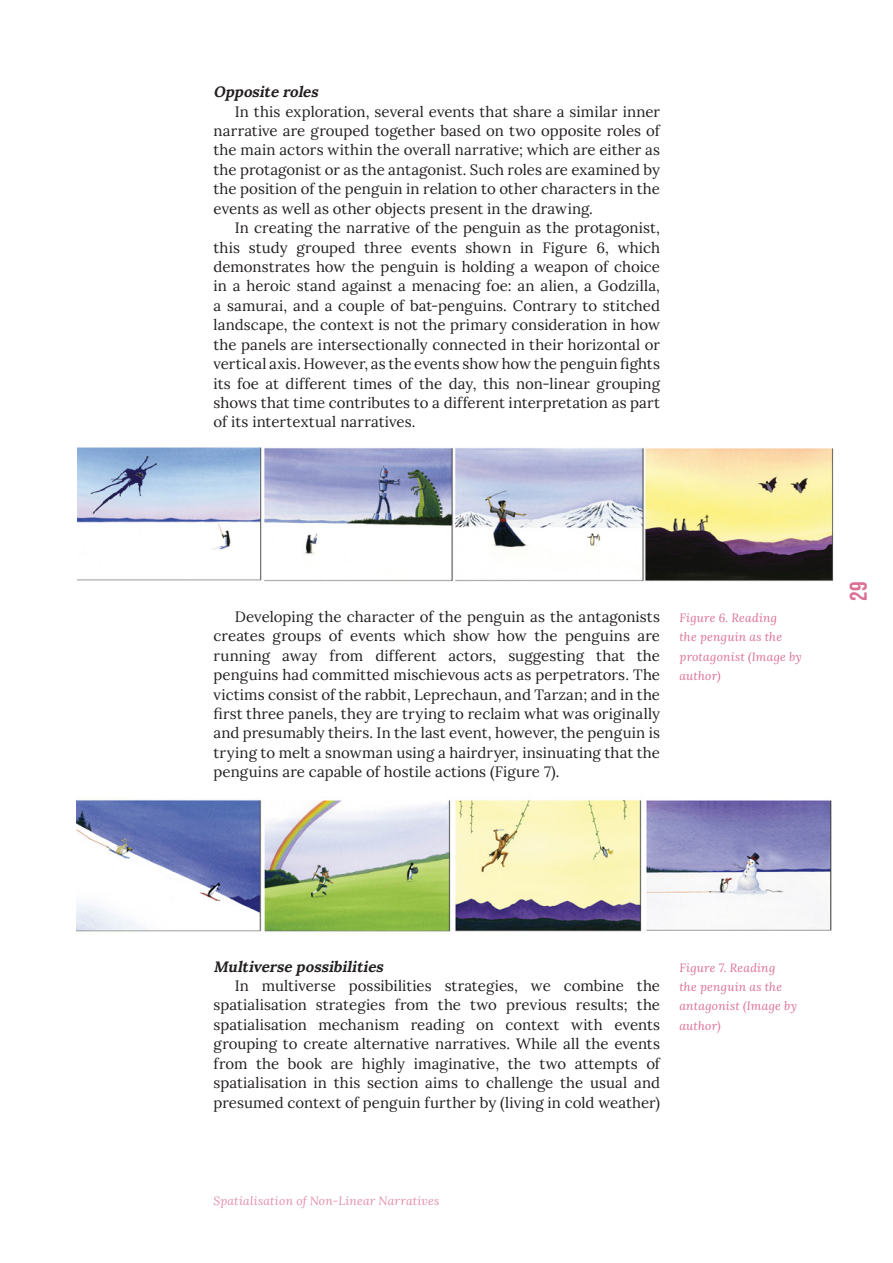
<style>
.page{position:relative;width:893px;height:1263px;background:#fff}
.page>*{position:absolute;margin:0;border:0;box-sizing:border-box;transform-origin:0 0}
.t1{font:24px "Bebas Neue";color:#db7093}
._1-Body{font:15px/19.5px "Lora";letter-spacing:.005em;color:#231f20;text-align:justify}
._1-Body-2{font:italic 700 15px "Lora";color:#231f20}
._1-Figure_Caption{font:italic 12px/19.5px "Lora";letter-spacing:.02em;color:#db7093}
.t2{font:italic 12px "Lora";letter-spacing:.02em;color:#e28da9}
</style>
<div class="page">
<img style="left:78px;top:447px;width:756px;height:135px">
<img style="left:77px;top:799px;width:755px;height:133px">
<p class="_1-Body-2" style="left:214px;top:79px;width:110px">Opposite roles</p>
<p class="_1-Body" style="left:214px;top:100px;width:448px;text-indent:21px">In this exploration, several events that share a similar inner narrative are grouped together based on two opposite roles of the main actors within the overall narrative; which are either as the protagonist or as the antagonist. Such roles are examined by the position of the penguin in relation to other characters in the events as well as other objects present in the drawing.</p>
<p class="_1-Body" style="left:214px;top:217px;width:448px;text-indent:21px">In creating the narrative of the penguin as the protagonist, this study grouped three events shown in Figure 6, which demonstrates how the penguin is holding a weapon of choice in a heroic stand against a menacing foe: an alien, a Godzilla, a samurai, and a couple of bat-penguins. Contrary to stitched landscape, the context is not the primary consideration in how the panels are intersectionally connected in their horizontal or vertical axis. However, as the events show how the penguin fights its foe at different times of the day, this non-linear grouping shows that time contributes to a different interpretation as part of its intertextual narratives.</p>
<p class="_1-Body" style="left:214px;top:606px;width:448px;text-indent:21px">Developing the character of the penguin as the antagonists creates groups of events which show how the penguins are running away from different actors, suggesting that the penguins had committed mischievous acts as perpetrators. The victims consist of the rabbit, Leprechaun, and Tarzan; and in the first three panels, they are trying to reclaim what was originally and presumably theirs. In the last event, however, the penguin is trying to melt a snowman using a hairdryer, insinuating that the penguins are capable of hostile actions (Figure 7).</p>
<p class="_1-Figure_Caption" style="left:679px;top:607px;width:124px">Figure 6. Reading<br>the penguin as the protagonist (Image by author)</p>
<h1 class="t1" style="left:845px;top:601px;width:21px;rotate:-90deg">29</h1>
<p class="_1-Body-2" style="left:214px;top:954px;width:175px">Multiverse possibilities</p>
<p class="_1-Body" style="left:214px;top:975px;width:448px;text-indent:21px">In multiverse possibilities strategies, we combine the spatialisation strategies from the two previous results; the spatialisation mechanism reading on context with events grouping to create alternative narratives. While all the events from the book are highly imaginative, the two attempts of spatialisation in this section aims to challenge the usual and presumed context of penguin further by (living in cold weather)</p>
<p class="_1-Figure_Caption" style="left:679px;top:957px;width:119px">Figure 7. Reading<br>the penguin as the antagonist (Image by author)</p>
<p class="t2" style="left:214px;top:1192px;width:227px">Spatialisation of Non-Linear Narratives</p>
</div>
